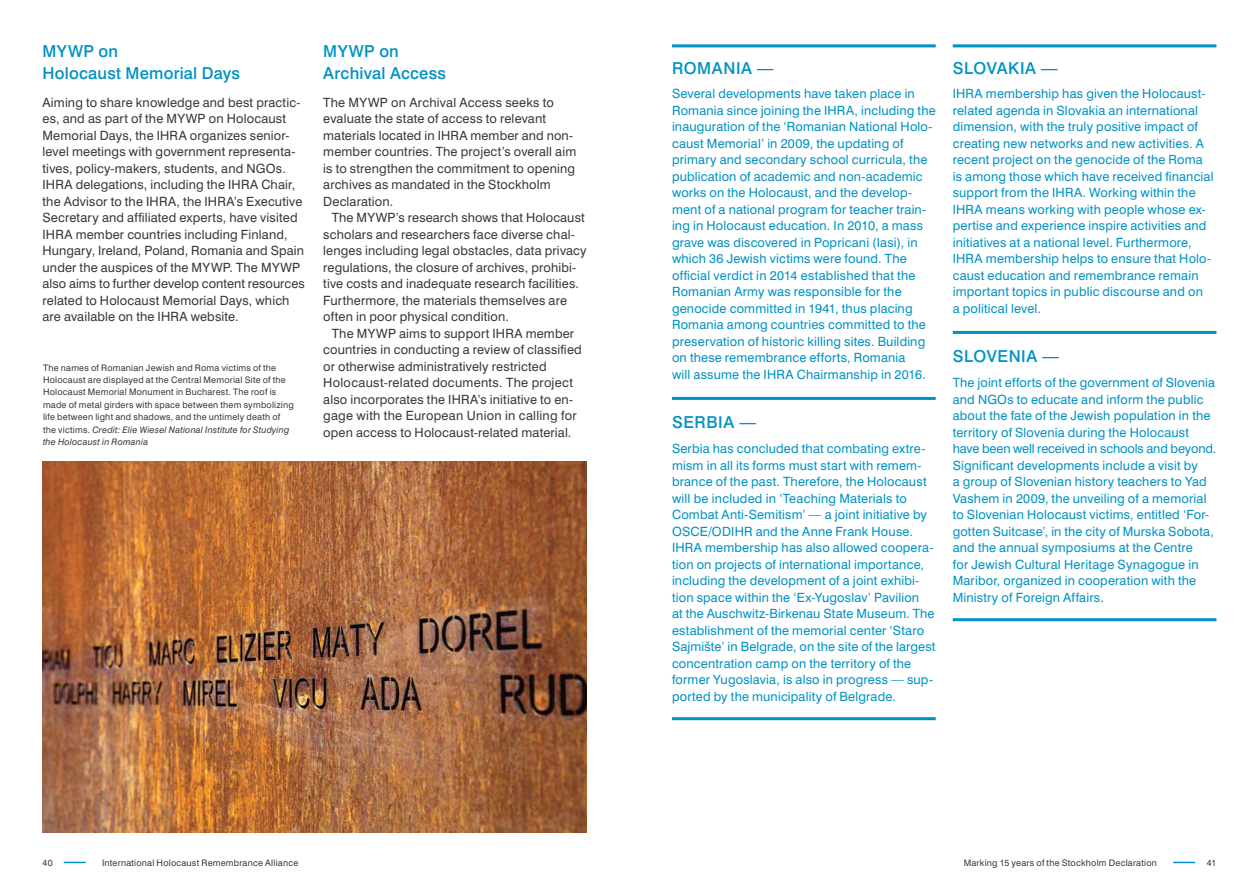
<style>
.page{position:relative;width:1259px;height:893px;background:#fff}
.page>*{position:absolute;margin:0;border:0;box-sizing:border-box;transform-origin:0 0}
.t1{font:500 16.5px/22px "Swiss 721 BT";letter-spacing:.02em;color:#0092c4}
.t2{font:12.75px/16.5px "Swiss 721 BT";letter-spacing:.015em;color:#0092c4}
.t3{font:12.75px/16.5px "Swiss 721 BT";letter-spacing:.015em;color:#3d3732}
.t4{font:9px/12.3px "Swiss 721 BT";letter-spacing:.025em;color:#3d3732}
.s1{font-style:italic}
</style>
<div class="page">
<svg style="left:64px;top:862px;width:22px;height:1px"></svg>
<svg style="left:1173px;top:862px;width:22px;height:1px"></svg>
<img style="left:43px;top:461px;width:544px;height:372px">
<hr style="left:672px;top:44px;width:263px;height:3px;background:#0092c4">
<hr style="left:952px;top:44px;width:264px;height:3px;background:#0092c4">
<hr style="left:952px;top:331px;width:264px;height:3px;background:#0092c4">
<hr style="left:952px;top:618px;width:264px;height:3px;background:#0092c4">
<hr style="left:672px;top:397px;width:263px;height:3px;background:#0092c4">
<hr style="left:672px;top:717px;width:263px;height:3px;background:#0092c4">
<p class="t1" style="left:43px;top:40px;width:199px">MYWP on<br>Holocaust Memorial Days</p>
<p class="t3" style="left:43px;top:94px;width:264px">Aiming to share knowledge and best practic&shy;es, and as part of the MYWP on Holocaust Memorial Days, the IHRA organizes senior&shy;level meetings with government representa&shy;tives, policy-makers, students, and NGOs.<br>IHRA delegations, including the IHRA Chair, the Advisor to the IHRA, the IHRA’s Executive Secretary and affiliated experts, have visited IHRA member countries including Finland, Hungary, Ireland, Poland, Romania and Spain under the auspices of the MYWP. The MYWP also aims to further develop content resources related to Holocaust Memorial Days, which are available on the IHRA website.</p>
<p class="t4" style="left:43px;top:361px;width:252px">The names of Romanian Jewish and Roma victims of the Holocaust are displayed at the Central Memorial Site of the Holocaust Memorial Monument in Bucharest. The roof is made of metal girders with space between them symbolizing life between light and shadows, and the untimely death of the victims. <span class="s1">Credit: Elie Wiesel National Institute for Studying the Holocaust in Romania</span></p>
<p class="t1" style="left:323px;top:40px;width:124px">MYWP on<br>Archival Access</p>
<p class="t3" style="left:323px;top:94px;width:254px">The MYWP on Archival Access seeks to evaluate the state of access to relevant materials located in IHRA member and non&shy;member countries. The project’s overall aim is to strengthen the commitment to opening archives as mandated in the Stockholm Declaration.</p>
<p class="t3" style="left:323px;top:209px;width:265px;text-indent:9px">The MYWP’s research shows that Holocaust scholars and researchers face diverse chal&shy;lenges including legal obstacles, data privacy regulations, the closure of archives, prohibi&shy;tive costs and inadequate research facilities.<br>Furthermore, the materials themselves are often in poor physical condition.</p>
<p class="t3" style="left:323px;top:325px;width:260px;text-indent:9px">The MYWP aims to support IHRA member countries in conducting a review of classified or otherwise administratively restricted Holocaust-related documents. The project also incorporates the IHRA’s initiative to en&shy;gage with the European Union in calling for open access to Holocaust-related material.</p>
<p class="t1" style="left:672px;top:57px;width:103px">Romania —</p>
<p class="t2" style="left:672px;top:86px;width:265px">Several developments have taken place in Romania since joining the IHRA, including the inauguration of the ‘Romanian National Holo&shy;caust Memorial’ in 2009, the updating of primary and secondary school curricula, the publication of academic and non-academic works on the Holocaust, and the develop&shy;ment of a national program for teacher train&shy;ing in Holocaust education. In 2010, a mass grave was discovered in Popricani (Iasi), in which 36 Jewish victims were found. The official verdict in 2014 established that the Romanian Army was responsible for the genocide committed in 1941, thus placing Romania among countries committed to the preservation of historic killing sites. Building on these remembrance efforts, Romania<br>will assume the IHRA Chairmanship in 2016.</p>
<p class="t1" style="left:672px;top:411px;width:34px">Serbia</p>
<p class="t1" style="left:739px;top:411px;width:18px">—</p>
<p class="t2" style="left:672px;top:440px;width:265px">Serbia has concluded that combating extre&shy;mism in all its forms must start with remem&shy;brance of the past. Therefore, the Holocaust will be included in ‘Teaching Materials to Combat Anti-Semitism’ — a joint initiative by OSCE/ODIHR and the Anne Frank House.<br>IHRA membership has also allowed coopera&shy;tion on projects of international importance, including the development of a joint exhibi&shy;tion space within the ‘Ex-Yugoslav’ Pavilion<br>at the Auschwitz-Birkenau State Museum. The establishment of the memorial center ‘Staro Sajmište’ in Belgrade, on the site of the largest concentration camp on the territory of the former Yugoslavia, is also in progress — sup&shy;ported by the municipality of Belgrade.</p>
<p class="t1" style="left:952px;top:57px;width:106px">Slovakia —</p>
<p class="t2" style="left:952px;top:86px;width:262px">IHRA membership has given the Holocaust&shy;related agenda in Slovakia an international dimension, with the truly positive impact of creating new networks and new activities. A recent project on the genocide of the Roma is among those which have received financial support from the IHRA. Working within the IHRA means working with people whose ex&shy;pertise and experience inspire activities and initiatives at a national level. Furthermore, IHRA membership helps to ensure that Holo&shy;caust education and remembrance remain important topics in public discourse and on<br>a political level.</p>
<p class="t1" style="left:952px;top:345px;width:108px">Slovenia —</p>
<p class="t2" style="left:952px;top:374px;width:265px">The joint efforts of the government of Slovenia and NGOs to educate and inform the public about the fate of the Jewish population in the territory of Slovenia during the Holocaust have been well received in schools and beyond.<br>Significant developments include a visit by<br>a group of Slovenian history teachers to Yad Vashem in 2009, the unveiling of a memorial to Slovenian Holocaust victims, entitled ‘For&shy;gotten Suitcase’, in the city of Murska Sobota, and the annual symposiums at the Centre<br>for Jewish Cultural Heritage Synagogue in Maribor, organized in cooperation with the Ministry of Foreign Affairs.</p>
<p class="t4" style="left:43px;top:856px;width:12px">40</p>
<p class="t4" style="left:102px;top:856px;width:198px">International Holocaust Remembrance Alliance</p>
<p class="t4" style="left:963px;top:856px;width:195px">Marking 15 years of the Stockholm Declaration</p>
<p class="t4" style="left:1206px;top:856px;width:11px">41</p>
</div>
